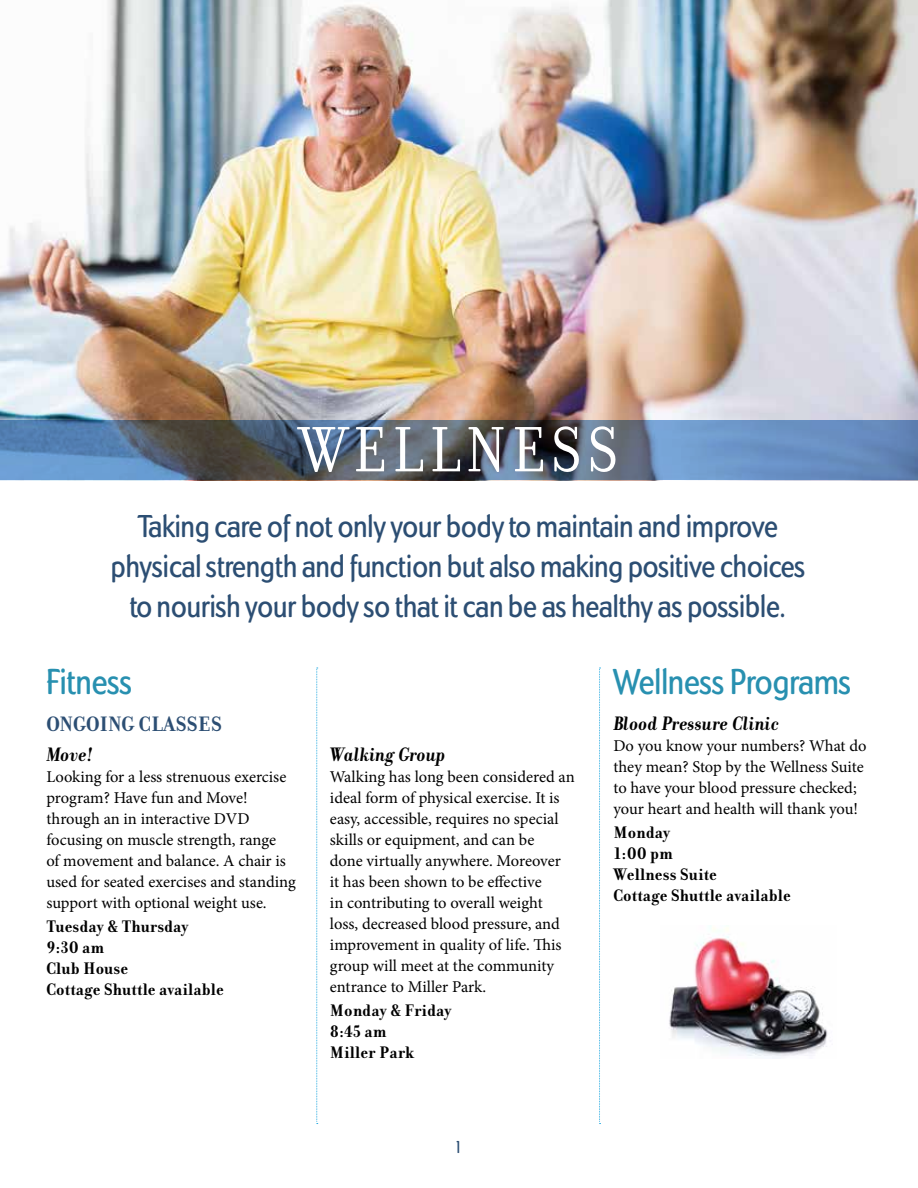
<style>
.page{position:relative;width:918px;height:1188px;background:#fff}
.page>*{position:absolute;margin:0;border:0;box-sizing:border-box;transform-origin:0 0}
.t1{font:69px "Donatora";letter-spacing:.08em;color:#fff}
.t2{font:500 condensed 37.5px "Dundee";color:#2890b0}
.t3{font:500 condensed 33px/39.6px "Dundee";color:#2c4e73;text-align:center}
.t4{font:700 22.5px "Donatora";color:#2c4e73}
.t5{font:italic 700 21px "Donatora";color:#000}
.t6{font:700 18px/21px "Donatora";color:#000}
.t7{font:500 condensed 18px "Dundee";color:#2c4e73}
.t8{font:16.5px/21px "Minion Pro";letter-spacing:-.005em;color:#000}
</style>
<div class="page">
<img style="left:0;top:0;width:918px;height:420px">
<svg style="left:0;top:420px;width:918px;height:60px;background:#5a718e"></svg>
<svg style="left:316px;top:668px;width:2px;height:456px"></svg>
<svg style="left:599px;top:668px;width:2px;height:456px"></svg>
<img style="left:669px;top:926px;width:159px;height:132px">
<h1 class="t1" style="left:299px;top:411px;width:321px">WELLNESS</h1>
<h3 class="t3" style="left:111px;top:506px;width:696px">Taking care of not only your body to maintain and improve physical strength and function but also making positive choices to nourish your body so that it can be as healthy as possible.</h3>
<h2 class="t2" style="left:46px;top:659px;width:87px">Fitness</h2>
<h3 class="t4" style="left:46px;top:712px;width:177px">ONGOING CLASSES</h3>
<p class="t5" style="left:46px;top:742px;width:48px">Move!</p>
<p class="t8" style="left:46px;top:766px;width:251px">Looking for a less strenuous exercise program? Have fun and Move! through an in interactive DVD focusing on muscle strength, range<br>of movement and balance. A chair is used for seated exercises and standing support with optional weight use.</p>
<p class="t6" style="left:46px;top:916px;width:179px">Tuesday &amp; Thursday<br>9:30 am<br>Club House<br>Cottage Shuttle available</p>
<p class="t5" style="left:330px;top:742px;width:117px">Walking Group</p>
<p class="t8" style="left:330px;top:766px;width:246px">Walking has long been considered an ideal form of physical exercise. It is easy, accessible, requires no special skills or equipment, and can be<br>done virtually anywhere. Moreover<br>it has been shown to be effective<br>in contributing to overall weight loss, decreased blood pressure, and improvement in quality of life. This group will meet at the community entrance to Miller Park.</p>
<p class="t6" style="left:330px;top:1000px;width:123px">Monday &amp; Friday<br>8:45 am<br>Miller Park</p>
<p class="t7" style="left:454px;top:1137px;width:10px">1</p>
<h2 class="t2" style="left:613px;top:659px;width:239px">Wellness Programs</h2>
<p class="t5" style="left:613px;top:712px;width:167px">Blood Pressure Clinic</p>
<p class="t8" style="left:613px;top:735px;width:255px">Do you know your numbers? What do they mean? Stop by the Wellness Suite to have your blood pressure checked; your heart and health will thank you!</p>
<p class="t6" style="left:613px;top:822px;width:179px">Monday<br>1:00 pm<br>Wellness Suite<br>Cottage Shuttle available</p>
</div>
